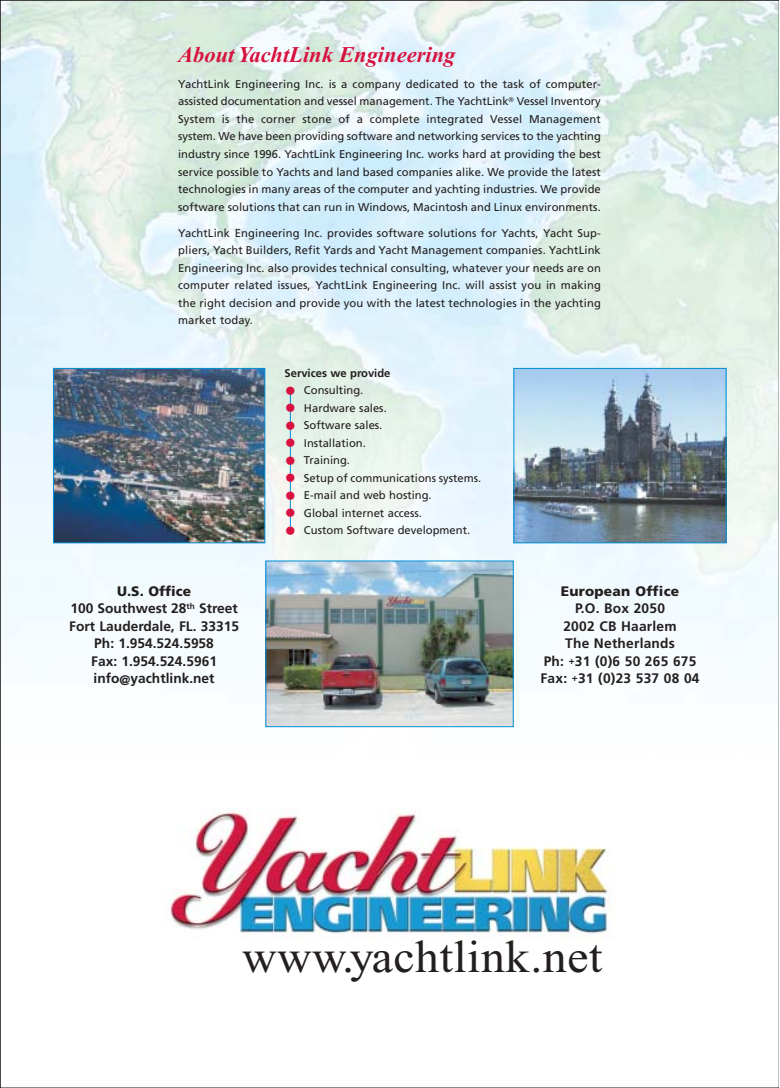
<style>
.page{position:relative;width:780px;height:1088px;background:#fff}
.page>*{position:absolute;margin:0;border:0;box-sizing:border-box;transform-origin:0 0}
.t1{font:45.62px "Times New Roman";letter-spacing:.01em;color:#231f1f;scale:1.05 1}
.t2{font:italic 700 22.5px "Times New Roman";color:#d7123e}
.t3{font:700 13.75px/17.5px "Frutiger";color:#231f1f;text-align:center}
.t4{font:900 13.75px "Frutiger";letter-spacing:.02em;color:#231f1f}
.t5{font:11.25px/17.5px "Frutiger";color:#231f1f;text-align:justify}
.t6{font:700 11.25px "Frutiger";color:#231f1f}
.s1{font-weight:900}
.s2{font-size:23.75px;color:#d7123e}
</style>
<div class="page">
<img style="left:0;top:0;width:779px;height:1088px">
<h2 class="t2" style="left:178px;top:44px;width:279px">About YachtLink Engineering</h2>
<p class="t5" style="left:178px;top:77px;width:424px">YachtLink Engineering Inc. is a company dedicated to the task of computer&shy;assisted documentation and vessel management. The YachtLink<sup>®</sup> Vessel Inventory System is the corner stone of a complete integrated Vessel Management system. We have been providing software and networking services to the yachting industry since 1996. YachtLink Engineering Inc. works hard at providing the best service possible to Yachts and land based companies alike. We provide the latest technologies in many areas of the computer and yachting industries. We provide software solutions that can run in Windows, Macintosh and Linux environments.</p>
<p class="t5" style="left:178px;top:226px;width:424px">YachtLink Engineering Inc. provides software solutions for Yachts, Yacht Sup&shy;pliers, Yacht Builders, Refit Yards and Yacht Management companies. YachtLink Engineering Inc. also provides technical consulting, whatever your needs are on computer related issues, YachtLink Engineering Inc. will assist you in making the right decision and provide you with the latest technologies in the yachting market today.</p>
<p class="t3" style="left:69px;top:584px;width:171px"><span class="s1">U.S. Office<br></span>100 Southwest 28<sup>th</sup> Street<br>Fort Lauderdale, FL. 33315<br>Ph: 1.954.524.5958<br>Fax: 1.954.524.5961 info@yachtlink.net</p>
<p class="t6" style="left:285px;top:368px;width:108px">Services we provide</p>
<p class="t5" style="left:285px;top:383px;width:80px"><span class="s2">•</span> Consulting.</p>
<p class="t5" style="left:285px;top:401px;width:104px"><span class="s2">•</span> Hardware sales.</p>
<p class="t5" style="left:285px;top:418px;width:99px"><span class="s2">•</span> Software sales.</p>
<p class="t5" style="left:285px;top:436px;width:83px"><span class="s2">•</span> Installation.</p>
<p class="t5" style="left:285px;top:453px;width:67px"><span class="s2">•</span> Training.</p>
<p class="t5" style="left:285px;top:471px;width:198px"><span class="s2">•</span> Setup of communications systems.</p>
<p class="t5" style="left:285px;top:488px;width:149px"><span class="s2">•</span> E-mail and web hosting.</p>
<p class="t5" style="left:285px;top:506px;width:139px"><span class="s2">•</span> Global internet access.</p>
<p class="t5" style="left:285px;top:523px;width:187px"><span class="s2">•</span> Custom Software development.</p>
<p class="t4" style="left:561px;top:585px;width:120px">European Office</p>
<p class="t3" style="left:541px;top:601px;width:161px">P.O. Box 2050<br>2002 CB Haarlem<br>The Netherlands<br>Ph: <sup>+</sup>31 (0)6 50 265 675<br>Fax: <sup>+</sup>31 (0)23 537 08 04</p>
<h1 class="t1" style="left:242px;top:929px;width:345px">www.yachtlink.net</h1>
</div>
